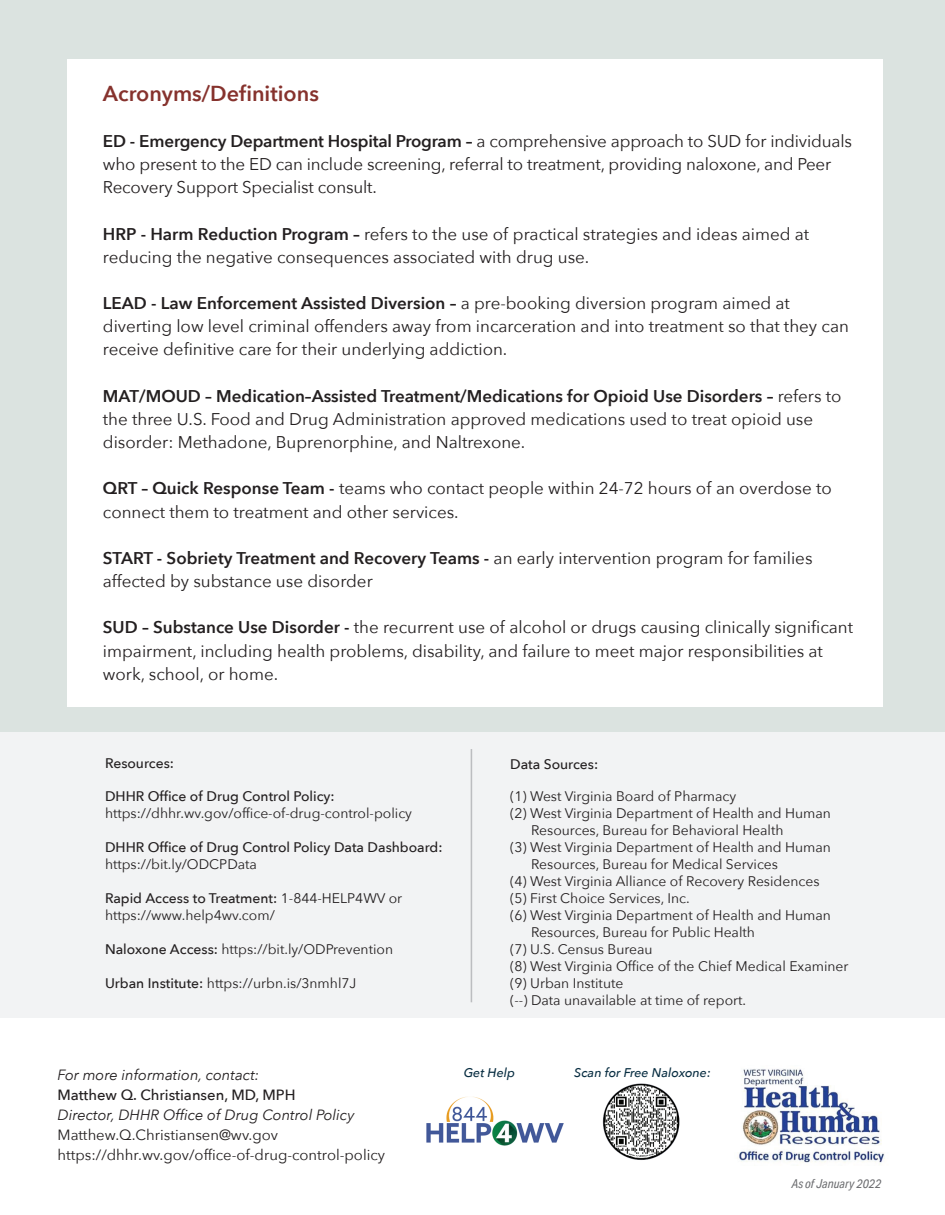
<style>
.page{position:relative;width:945px;height:1215px;background:#fff}
.page>*{position:absolute;margin:0;border:0;box-sizing:border-box;transform-origin:0 0}
.t1{font:600 21.6px "Avenir Next";color:#86322d}
.t2{font:16.95px/23.1px "Avenir Next";color:#231f20}
.t3{font:14.85px/20.1px "Avenir Next";color:#231f20}
.t4{font:italic 14.85px "Avenir Next";color:#231f20}
.t5{font:500 14.85px "Avenir Next";color:#231f20}
.t6{font:13.95px/17px "Avenir Next";color:#231f20}
.t7{font:500 13.95px "Avenir Next";color:#231f20}
.t8{font:italic 500 12.6px "Avenir Next";color:#092e42}
.t9{font:italic 12.3px "Aktiv Grotesk Cd";color:#6c6d70}
.s1{font-weight:600}
.s2{font-weight:500}
</style>
<div class="page">
<div style="left:0;top:0;width:945px;height:760px;background:#dbe3e0"></div>
<div style="left:0;top:733px;width:945px;height:285px;background:#f2f3f4"></div>
<hr style="left:471px;top:749px;width:1px;height:253px;background:#bcbdc0">
<div style="left:67px;top:59px;width:815px;height:647px;background:#fff"></div>
<img style="left:737px;top:1069px;width:148px;height:95px">
<img style="left:602px;top:1083px;width:78px;height:77px">
<img style="left:426px;top:1096px;width:138px;height:49px">
<p class="t1" style="left:103px;top:75px;width:218px">Acronyms/Definitions</p>
<p class="t2" style="left:103px;top:129px;width:751px"><span class="s1">ED - Emergency Department Hospital Program –</span> a comprehensive approach to SUD for individuals who present to the ED can include screening, referral to treatment, providing naloxone, and Peer<br>Recovery Support Specialist consult.</p>
<p class="t2" style="left:103px;top:221px;width:708px"><span class="s1">HRP - Harm Reduction Program –</span> refers to the use of practical strategies and ideas aimed at reducing the negative consequences associated with drug use.</p>
<p class="t2" style="left:103px;top:291px;width:748px"><span class="s1">LEAD - Law Enforcement Assisted Diversion –</span> a pre-booking diversion program aimed at diverting low level criminal offenders away from incarceration and into treatment so that they can receive definitive care for their underlying addiction.</p>
<p class="t2" style="left:103px;top:384px;width:740px"><span class="s1">MAT/MOUD – Medication–Assisted Treatment/Medications for Opioid Use Disorders –</span> refers to the three U.S. Food and Drug Administration approved medications used to treat opioid use disorder: Methadone, Buprenorphine, and Naltrexone.</p>
<p class="t2" style="left:103px;top:476px;width:730px"><span class="s1">QRT – Quick Response Team -</span> teams who contact people within 24-72 hours of an overdose to connect them to treatment and other services.</p>
<p class="t2" style="left:103px;top:546px;width:711px"><span class="s1">START - Sobriety Treatment and Recovery Teams -</span> an early intervention program for families affected by substance use disorder</p>
<p class="t2" style="left:103px;top:615px;width:752px"><span class="s1">SUD – Substance Use Disorder -</span> the recurrent use of alcohol or drugs causing clinically significant impairment, including health problems, disability, and failure to meet major responsibilities at work, school, or home.</p>
<p class="t7" style="left:105px;top:752px;width:71px">Resources:</p>
<p class="t7" style="left:105px;top:784px;width:231px">DHHR Office of Drug Control Policy:</p>
<p class="t6" style="left:105px;top:804px;width:309px">https://dhhr.wv.gov/office-of-drug-control-policy</p>
<p class="t7" style="left:105px;top:835px;width:339px">DHHR Office of Drug Control Policy Data Dashboard:</p>
<p class="t6" style="left:105px;top:855px;width:153px">https://bit.ly/ODCPData</p>
<p class="t6" style="left:105px;top:889px;width:299px"><span class="s2">Rapid Access to Treatment:</span> 1-844-HELP4WV or https://www.help4wv.com/</p>
<p class="t6" style="left:105px;top:940px;width:290px"><span class="s2">Naloxone Access:</span> https://bit.ly/ODPrevention</p>
<p class="t6" style="left:105px;top:974px;width:253px"><span class="s2">Urban Institute:</span> https://urbn.is/3nmhl7J</p>
<p class="t7" style="left:510px;top:752px;width:89px">Data Sources:</p>
<p class="t6" style="left:510px;top:787px;width:228px">(1) West Virginia Board of Pharmacy</p>
<p class="t6" style="left:510px;top:804px;width:322px">(2) West Virginia Department of Health and Human</p>
<p class="t6" style="left:531px;top:821px;width:254px">Resources, Bureau for Behavioral Health</p>
<p class="t6" style="left:510px;top:838px;width:322px">(3) West Virginia Department of Health and Human</p>
<p class="t6" style="left:531px;top:855px;width:248px">Resources, Bureau for Medical Services</p>
<p class="t6" style="left:510px;top:872px;width:311px">(4) West Virginia Alliance of Recovery Residences</p>
<p class="t6" style="left:510px;top:889px;width:181px">(5) First Choice Services, Inc.</p>
<p class="t6" style="left:510px;top:906px;width:322px">(6) West Virginia Department of Health and Human</p>
<p class="t6" style="left:531px;top:923px;width:225px">Resources, Bureau for Public Health</p>
<p class="t6" style="left:510px;top:940px;width:144px">(7) U.S. Census Bureau</p>
<p class="t6" style="left:510px;top:957px;width:340px">(8) West Virginia Office of the Chief Medical Examiner</p>
<p class="t6" style="left:510px;top:974px;width:115px">(9) Urban Institute</p>
<p class="t6" style="left:510px;top:991px;width:237px">(--) Data unavailable at time of report.</p>
<p class="t4" style="left:58px;top:1062px;width:203px">For more information, contact:</p>
<p class="t5" style="left:58px;top:1082px;width:239px">Matthew Q. Christiansen, MD, MPH</p>
<p class="t4" style="left:58px;top:1102px;width:298px">Director, DHHR Office of Drug Control Policy</p>
<p class="t3" style="left:58px;top:1124px;width:329px">Matthew.Q.Christiansen@wv.gov https://dhhr.wv.gov/office-of-drug-control-policy</p>
<p class="t8" style="left:464px;top:1062px;width:53px">Get Help</p>
<p class="t8" style="left:574px;top:1062px;width:138px">Scan for Free Naloxone:</p>
<p class="t9" style="left:792px;top:1176px;width:91px">As of January 2022</p>
</div>
